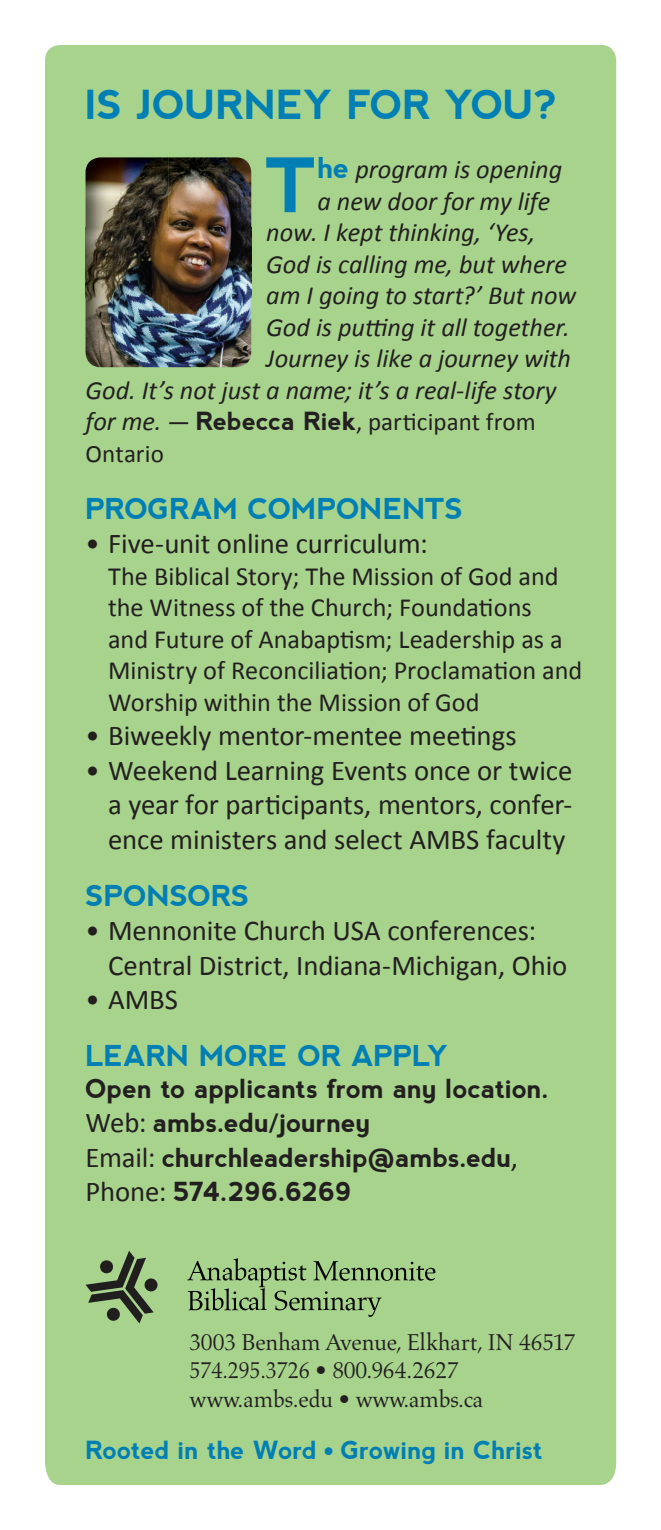
<style>
.page{position:relative;width:661px;height:1530px;background:#fff}
.page>*{position:absolute;margin:0;border:0;box-sizing:border-box;transform-origin:0 0}
.t1{font:700 74.75px "nevis";color:#007fb4}
.t2{font:700 40px "nevis";letter-spacing:-.005em;color:#007fb4}
.t3{font:28.75px/34.5px "Calibri";letter-spacing:-.005em;color:#231f20;text-align:justify}
.t4{font:700 28.75px "nevis";letter-spacing:-.005em;color:#007fb4}
.t5{font:italic 26.25px "Calibri";color:#231f20}
.t6{font:26.25px/31.5px "Calibri";color:#231f20}
.t7{font:700 26.25px/34.5px "nevis";letter-spacing:.005em;color:#231f20}
.t8{font:25px/31.5px "Calibri";letter-spacing:.005em;color:#231f20}
.t9{font:700 25px "nevis";color:#007fb4}
.t10{font:23.5px/28.2px "Aldus LT Std";letter-spacing:-.01em;color:#231f20}
.s1{font-family:"nevis";font-weight:700;font-style:normal;font-size:28.75px;color:#007fb4}
.s2{font-style:italic;font-size:26.25px}
.s3{font-family:"nevis";font-weight:700}
.s4{font-family:"Calibri";font-weight:400;font-size:28.75px}
.s5{font-family:"Calibri";font-weight:400}
</style>
<div class="page">
<div style="left:45px;top:45px;width:570px;height:1440px;background:#a7d38d"></div>
<img style="left:85px;top:157px;width:166px;height:210px">
<svg style="left:187px;top:1258px;width:248px;height:59px;background:#8fb579"></svg>
<svg style="left:85px;top:1251px;width:68px;height:73px;background:#769164"></svg>
<div style="left:144px;top:1278px;width:14px;height:14px;background:#211e1e;border-radius:50%"></div>
<h2 class="t2" style="left:85px;top:82px;width:474px">IS JOURNEY FOR YOU?</h2>
<h1 class="t1" style="left:264px;top:143px;width:54px">T</h1>
<p class="t5" style="left:317px;top:152px;width:246px"><span class="s1">he</span> program is opening</p>
<p class="t5" style="left:317px;top:183px;width:234px">a new door for my life</p>
<p class="t5" style="left:266px;top:215px;width:270px">now. I kept thinking, ‘Yes,</p>
<p class="t5" style="left:266px;top:246px;width:302px">God is calling me, but where</p>
<p class="t5" style="left:266px;top:278px;width:311px">am I going to start?’ But now</p>
<p class="t5" style="left:266px;top:309px;width:304px">God is putting it all together.</p>
<p class="t5" style="left:266px;top:341px;width:306px">Journey is like a journey with</p>
<p class="t5" style="left:85px;top:372px;width:472px">God. It’s not just a name; it’s a real-life story</p>
<p class="t8" style="left:85px;top:406px;width:451px"><span class="s2">for me.</span> — <span class="s3">Rebecca Riek</span>, participant from<br>Ontario</p>
<p class="t4" style="left:85px;top:492px;width:379px">PROGRAM COMPONENTS</p>
<p class="t3" style="left:85px;top:527px;width:343px">• Five-unit online curriculum:</p>
<p class="t6" style="left:108px;top:561px;width:475px">The Biblical Story; The Mission of God and the Witness of the Church; Foundations<br>and Future of Anabaptism; Leadership as a Ministry of Reconciliation; Proclamation and Worship within the Mission of God</p>
<p class="t3" style="left:85px;top:719px;width:432px">• Biweekly mentor-mentee meetings</p>
<p class="t3" style="left:108px;top:753px;width:465px;text-indent:-23px">• Weekend Learning Events once or twice a year for participants, mentors, confer&shy;ence ministers and select AMBS faculty</p>
<p class="t4" style="left:85px;top:879px;width:165px">SPONSORS</p>
<p class="t3" style="left:108px;top:914px;width:460px;text-indent:-23px">• Mennonite Church USA conferences:<br>Central District, Indiana-Michigan, Ohio</p>
<p class="t3" style="left:85px;top:983px;width:94px">• AMBS</p>
<p class="t4" style="left:85px;top:1040px;width:364px">LEARN MORE OR APPLY</p>
<p class="t7" style="left:85px;top:1071px;width:465px">Open to applicants from any location.<br><span class="s4">Web:</span> ambs.edu/journey<br><span class="s4">Email:</span> churchleadership@ambs.edu<span class="s4">,<br>Phone:</span> 574.296.6269</p>
<p class="t10" style="left:189px;top:1329px;width:387px">3003 Benham Avenue, Elkhart, IN 46517<br>574.295.3726 • 800.964.2627 www.ambs.edu • www.ambs.ca</p>
<p class="t9" style="left:85px;top:1436px;width:458px">Rooted in the Word <span class="s5">•</span> Growing in Christ</p>
</div>
